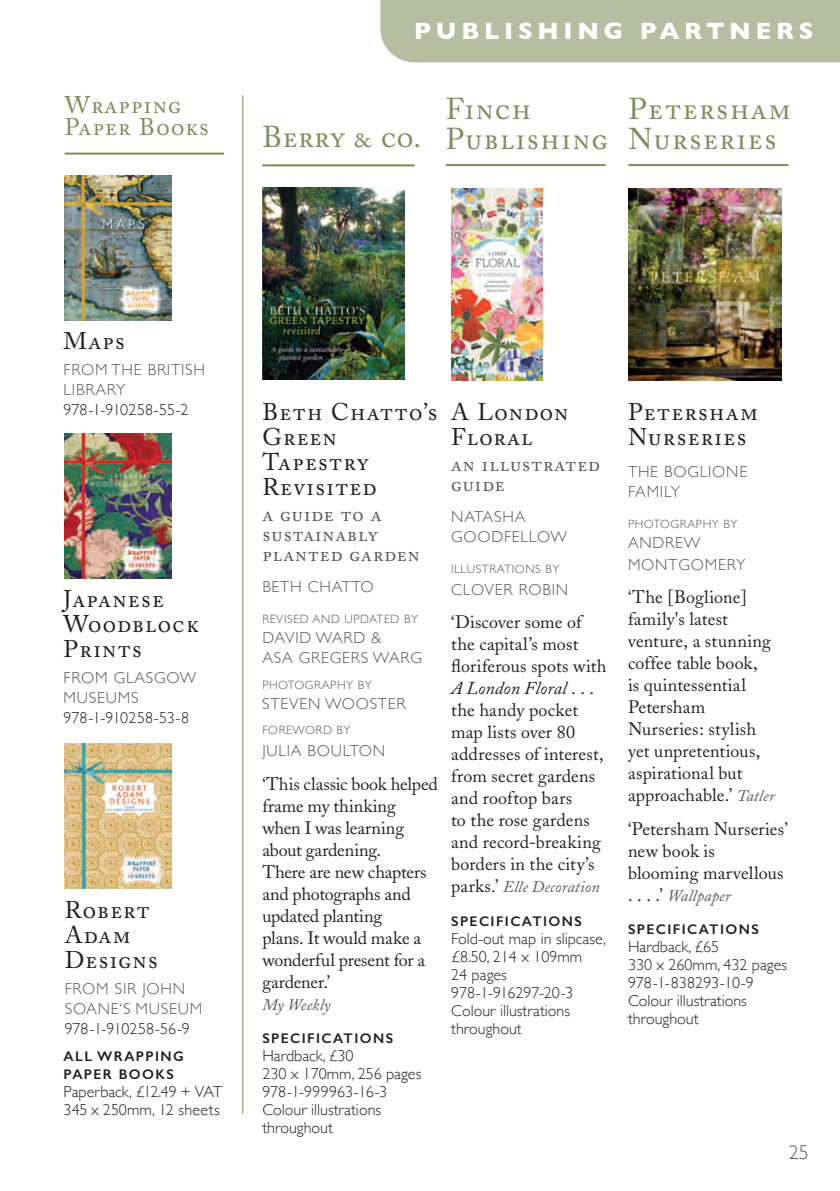
<style>
.page{position:relative;width:840px;height:1191px;background:#fff}
.page>*{position:absolute;margin:0;border:0;box-sizing:border-box;transform-origin:0 0}
.t1{font:30px/30px "Adobe Caslon Regular SC";letter-spacing:.05em;color:#7a8f5a}
.List_Paragraph{font:24px/25px "Adobe Caslon Regular SC";letter-spacing:.05em;color:#231f20}
.t2{font:24px/22px "Adobe Caslon Regular SC";letter-spacing:.05em;color:#7a8f5a}
.t3{font:700 24px "Gill Sans";letter-spacing:.2em;color:#fff}
.t4{font:20px/20px "Adobe Caslon Regular SC";letter-spacing:.05em;color:#57585a}
.t5{font:300 20px "Gill Sans";color:#57585a}
.t6{font:18px/22px "Adobe Caslon";letter-spacing:.005em;color:#231f20}
.t7{font:300 16px/18px "Gill Sans";color:#231f20}
.List_Paragraph-2{font:300 16px/20px "Gill Sans";letter-spacing:.05em;color:#57585a}
.t8{font:italic 16px "Adobe Caslon";letter-spacing:.01em;color:#57585a}
.t9{font:600 14px/18px "Gill Sans";letter-spacing:.1em;color:#231f20}
.List_Paragraph-3{font:300 12px "Gill Sans";letter-spacing:.05em;color:#57585a}
.s1{font-style:italic}
.s2{font-style:normal;font-size:18px;color:#231f20}
.s3{font-style:italic;font-size:16px;color:#57585a}
</style>
<div class="page">
<img style="left:65px;top:176px;width:106px;height:144px">
<img style="left:65px;top:433px;width:106px;height:145px">
<img style="left:65px;top:744px;width:106px;height:144px">
<hr style="left:65px;top:153px;width:159px;height:2px;background:#7a8f5a">
<div style="left:380px;top:0;width:459px;height:62px;background:#b6bda0"></div>
<hr style="left:242px;top:95px;width:1px;height:1019px;background:#7a8f5a">
<hr style="left:262px;top:164px;width:152px;height:2px;background:#7a8f5a">
<img style="left:263px;top:188px;width:141px;height:192px">
<hr style="left:445px;top:164px;width:160px;height:2px;background:#7a8f5a">
<img style="left:451px;top:188px;width:91px;height:193px">
<hr style="left:628px;top:164px;width:160px;height:2px;background:#7a8f5a">
<img style="left:628px;top:188px;width:153px;height:193px">
<p class="t2" style="left:65px;top:94px;width:146px">Wrapping<br>Paper Books</p>
<p class="t3" style="left:414px;top:12px;width:401px">PUBLISHING PARTNERS</p>
<p class="t1" style="left:262px;top:122px;width:160px">Berry &amp; co.</p>
<p class="t1" style="left:445px;top:94px;width:163px">Finch<br>Publishing</p>
<p class="t1" style="left:628px;top:94px;width:164px">Petersham<br>Nurseries</p>
<p class="List_Paragraph" style="left:64px;top:329px;width:63px">Maps</p>
<p class="List_Paragraph-2" style="left:64px;top:359px;width:143px">FROM THE BRITISH<br>LIBRARY</p>
<p class="t7" style="left:64px;top:400px;width:126px">978-1-910258-55-2</p>
<p class="List_Paragraph" style="left:64px;top:587px;width:136px">Japanese<br>Woodblock<br>Prints</p>
<p class="List_Paragraph-2" style="left:64px;top:667px;width:134px">FROM GLASGOW<br>MUSEUMS</p>
<p class="t7" style="left:64px;top:708px;width:127px">978-1-910258-53-8</p>
<p class="List_Paragraph" style="left:65px;top:897px;width:95px">Robert<br>Adam<br>Designs</p>
<p class="List_Paragraph-2" style="left:65px;top:977px;width:139px">FROM SIR JOHN<br>SOANE‘S MUSEUM</p>
<p class="t7" style="left:65px;top:1018px;width:127px">978-1-910258-56-9</p>
<p class="t9" style="left:64px;top:1047px;width:122px">ALL WRAPPING<br>PAPER BOOKS</p>
<p class="t7" style="left:64px;top:1082px;width:160px">Paperback, £12.49 + VAT</p>
<p class="t7" style="left:64px;top:1100px;width:157px">345 x 250mm, 12 sheets</p>
<p class="List_Paragraph" style="left:262px;top:400px;width:177px">Beth Chatto’s<br>Green<br>Tapestry<br>Revisited</p>
<p class="t4" style="left:262px;top:504px;width:159px">a guide to a sustainably planted garden</p>
<p class="List_Paragraph-2" style="left:262px;top:575px;width:113px">BETH CHATTO</p>
<p class="List_Paragraph-3" style="left:262px;top:609px;width:157px">REVISED AND UPDATED BY</p>
<p class="List_Paragraph-2" style="left:262px;top:627px;width:161px">DAVID WARD &amp;<br>ASA GREGERS WARG</p>
<p class="List_Paragraph-3" style="left:262px;top:675px;width:111px">PHOTOGRAPHY BY</p>
<p class="List_Paragraph-2" style="left:262px;top:692px;width:145px">STEVEN WOOSTER</p>
<p class="List_Paragraph-3" style="left:262px;top:721px;width:90px">FOREWORD BY</p>
<p class="List_Paragraph-2" style="left:262px;top:740px;width:124px">JULIA BOULTON</p>
<p class="t6" style="left:262px;top:773px;width:177px">‘This classic book helped frame my thinking when I was learning about gardening.<br>There are new chapters and photographs and updated planting<br>plans. It would make a wonderful present for a gardener.’</p>
<p class="t8" style="left:262px;top:995px;width:70px">My Weekly</p>
<p class="t9" style="left:262px;top:1029px;width:132px">SPECIFICATIONS</p>
<p class="t7" style="left:262px;top:1046px;width:93px">Hardback, £30</p>
<p class="t7" style="left:262px;top:1064px;width:160px">230 x 170mm, 256 pages</p>
<p class="t7" style="left:262px;top:1082px;width:126px">978-1-999963-16-3</p>
<p class="t7" style="left:262px;top:1100px;width:120px">Colour illustrations throughout</p>
<p class="List_Paragraph" style="left:451px;top:400px;width:119px">A London<br>Floral</p>
<p class="t4" style="left:451px;top:454px;width:150px">an illustrated guide</p>
<p class="List_Paragraph-2" style="left:451px;top:505px;width:117px">NATASHA<br>GOODFELLOW</p>
<p class="List_Paragraph-3" style="left:451px;top:559px;width:110px">ILLUSTRATIONS BY</p>
<p class="List_Paragraph-2" style="left:451px;top:579px;width:118px">CLOVER ROBIN</p>
<p class="t6" style="left:451px;top:611px;width:157px">‘Discover some of the capital’s most floriferous spots with<br><span class="s1">A London Floral</span> . . . the handy pocket map lists over 80 addresses of interest, from secret gardens and rooftop bars<br>to the rose gardens and record-breaking borders in the city’s</p>
<p class="t8" style="left:451px;top:878px;width:150px"><span class="s2">parks.’</span> Elle Decoration</p>
<p class="t9" style="left:451px;top:912px;width:132px">SPECIFICATIONS</p>
<p class="t7" style="left:451px;top:928px;width:156px">Fold-out map in slipcase,</p>
<p class="t7" style="left:451px;top:946px;width:132px">£8.50, 214 x 109mm</p>
<p class="t7" style="left:451px;top:964px;width:57px">24 pages</p>
<p class="t7" style="left:451px;top:982px;width:124px">978-1-916297-20-3</p>
<p class="t7" style="left:451px;top:1000px;width:120px">Colour illustrations throughout</p>
<p class="List_Paragraph" style="left:627px;top:400px;width:131px">Petersham<br>Nurseries</p>
<p class="List_Paragraph-2" style="left:627px;top:460px;width:121px">THE BOGLIONE<br>FAMILY</p>
<p class="List_Paragraph-3" style="left:627px;top:514px;width:111px">PHOTOGRAPHY BY</p>
<p class="List_Paragraph-2" style="left:627px;top:531px;width:119px;line-height:22px">ANDREW<br>MONTGOMERY</p>
<p class="t6" style="left:627px;top:586px;width:148px">‘The [Boglione] family's latest venture, a stunning coffee table book,<br>is quintessential<br>Petersham<br>Nurseries: stylish yet unpretentious, aspirational but approachable.’ <span class="s3">Tatler</span></p>
<p class="t6" style="left:627px;top:818px;width:161px">‘Petersham Nurseries’ new book is blooming marvellous</p>
<p class="t8" style="left:627px;top:886px;width:104px"><span class="s2">. . . .’</span> Wallpaper</p>
<p class="t9" style="left:627px;top:920px;width:132px">SPECIFICATIONS</p>
<p class="t7" style="left:627px;top:937px;width:93px">Hardback, £65</p>
<p class="t7" style="left:627px;top:955px;width:160px">330 x 260mm, 432 pages</p>
<p class="t7" style="left:627px;top:973px;width:127px">978-1-838293-10-9</p>
<p class="t7" style="left:627px;top:991px;width:120px">Colour illustrations throughout</p>
<p class="t5" style="left:788px;top:1137px;width:21px">25</p>
</div>
